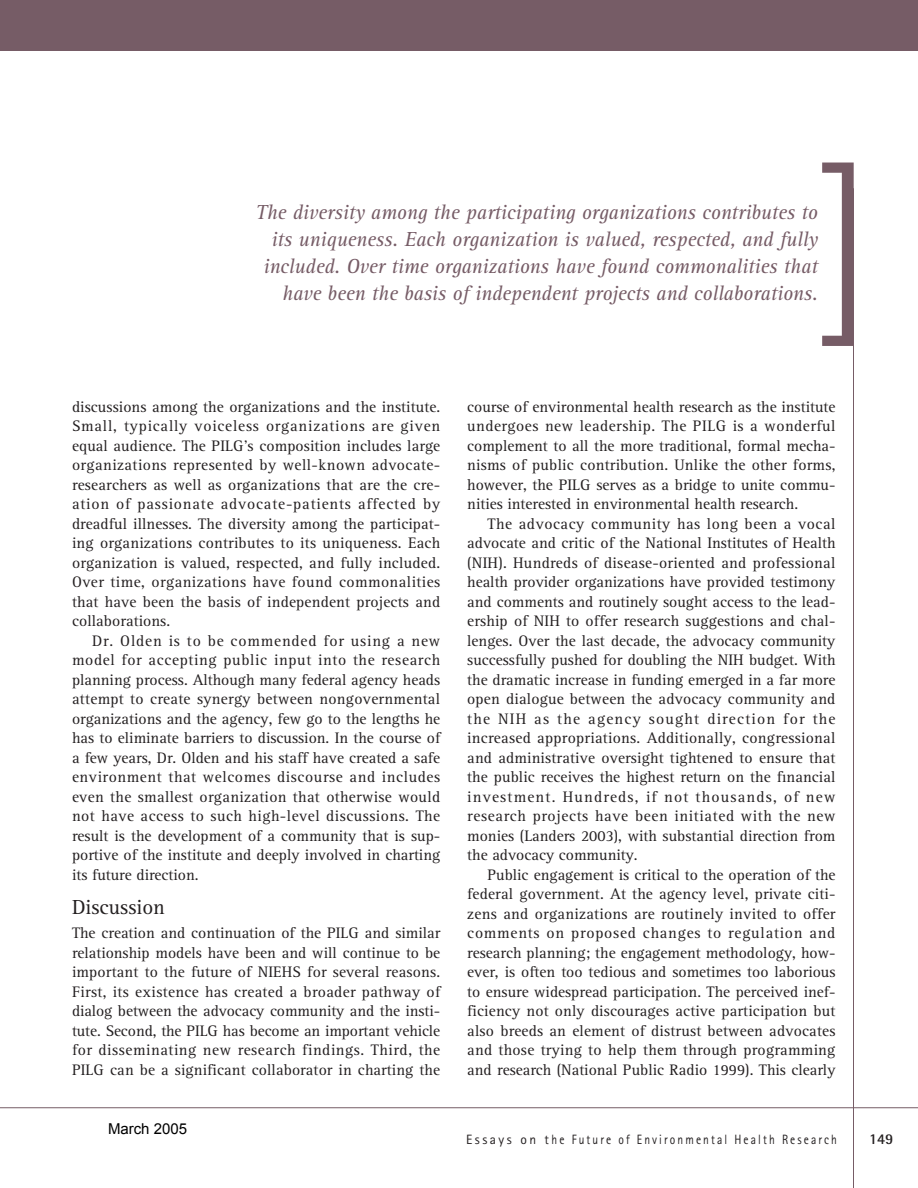
<style>
.page{position:relative;width:918px;height:1188px;background:#fff}
.page>*{position:absolute;margin:0;border:0;box-sizing:border-box;transform-origin:0 0}
.t1{font:300 204.45px "Rotis Sans Serif";color:#765c66}
.t2{font:italic 21px/27px "Rotis Serif";letter-spacing:-.005em;color:#765c66;text-align:right}
.t3{font:21px "Rotis Serif";color:#231f20}
.t4{font:15.75px/19.5px "Rotis Serif";color:#231f20;text-align:justify}
.t5{font:15px "Arial";color:#000}
.t6{font:700 15px "Rotis Semi Sans";color:#231f20}
.t7{font:13.5px "Rotis Sans Serif";letter-spacing:.185em;color:#231f20}
</style>
<div class="page">
<hr style="left:853px;top:188px;width:1px;height:1000px;background:#765c66">
<div style="left:0;top:0;width:918px;height:50px;background:#765c66"></div>
<hr style="left:0;top:1107px;width:918px;height:1px;background:#765c66">
<h1 class="t1" style="left:819px;top:177px;width:54px">]</h1>
<p class="t2" style="left:256px;top:200px;width:564px">The diversity among the participating organizations contributes to its uniqueness. Each organization is valued, respected, and fully included. Over time organizations have found commonalities that have been the basis of independent projects and collaborations.</p>
<p class="t4" style="left:72px;top:398px;width:370px">discussions among the organizations and the institute.<br>Small, typically voiceless organizations are given equal audience. The PILG’s composition includes large organizations represented by well-known advocate&shy;researchers as well as organizations that are the cre&shy;ation of passionate advocate-patients affected by dreadful illnesses. The diversity among the participat&shy;ing organizations contributes to its uniqueness. Each organization is valued, respected, and fully included.<br>Over time, organizations have found commonalities that have been the basis of independent projects and collaborations.</p>
<p class="t4" style="left:72px;top:632px;width:370px;text-indent:20px">Dr. Olden is to be commended for using a new model for accepting public input into the research planning process. Although many federal agency heads attempt to create synergy between nongovernmental organizations and the agency, few go to the lengths he has to eliminate barriers to discussion. In the course of a few years, Dr. Olden and his staff have created a safe environment that welcomes discourse and includes even the smallest organization that otherwise would not have access to such high-level discussions. The result is the development of a community that is sup&shy;portive of the institute and deeply involved in charting its future direction.</p>
<h2 class="t3" style="left:72px;top:899px;width:95px">Discussion</h2>
<p class="t4" style="left:72px;top:925px;width:370px">The creation and continuation of the PILG and similar relationship models have been and will continue to be important to the future of NIEHS for several reasons.<br>First, its existence has created a broader pathway of dialog between the advocacy community and the insti&shy;tute. Second, the PILG has become an important vehicle for disseminating new research findings. Third, the PILG can be a significant collaborator in charting the</p>
<p class="t5" style="left:108px;top:1119px;width:81px">March 2005</p>
<p class="t4" style="left:467px;top:398px;width:370px">course of environmental health research as the institute undergoes new leadership. The PILG is a wonderful complement to all the more traditional, formal mecha&shy;nisms of public contribution. Unlike the other forms, however, the PILG serves as a bridge to unite commu&shy;nities interested in environmental health research.</p>
<p class="t4" style="left:467px;top:515px;width:370px;text-indent:20px">The advocacy community has long been a vocal advocate and critic of the National Institutes of Health (NIH). Hundreds of disease-oriented and professional health provider organizations have provided testimony and comments and routinely sought access to the lead&shy;ership of NIH to offer research suggestions and chal&shy;lenges. Over the last decade, the advocacy community successfully pushed for doubling the NIH budget. With the dramatic increase in funding emerged in a far more open dialogue between the advocacy community and the NIH as the agency sought direction for the increased appropriations. Additionally, congressional and administrative oversight tightened to ensure that the public receives the highest return on the financial investment. Hundreds, if not thousands, of new research projects have been initiated with the new monies (Landers 2003), with substantial direction from the advocacy community.</p>
<p class="t4" style="left:467px;top:866px;width:370px;text-indent:20px">Public engagement is critical to the operation of the federal government. At the agency level, private citi&shy;zens and organizations are routinely invited to offer comments on proposed changes to regulation and research planning; the engagement methodology, how&shy;ever, is often too tedious and sometimes too laborious to ensure widespread participation. The perceived inef&shy;ficiency not only discourages active participation but also breeds an element of distrust between advocates and those trying to help them through programming and research (National Public Radio 1999). This clearly</p>
<p class="t7" style="left:466px;top:1135px;width:372px">Essays on the Future of Environmental Health Research</p>
<p class="t6" style="left:869px;top:1134px;width:26px">149</p>
</div>
